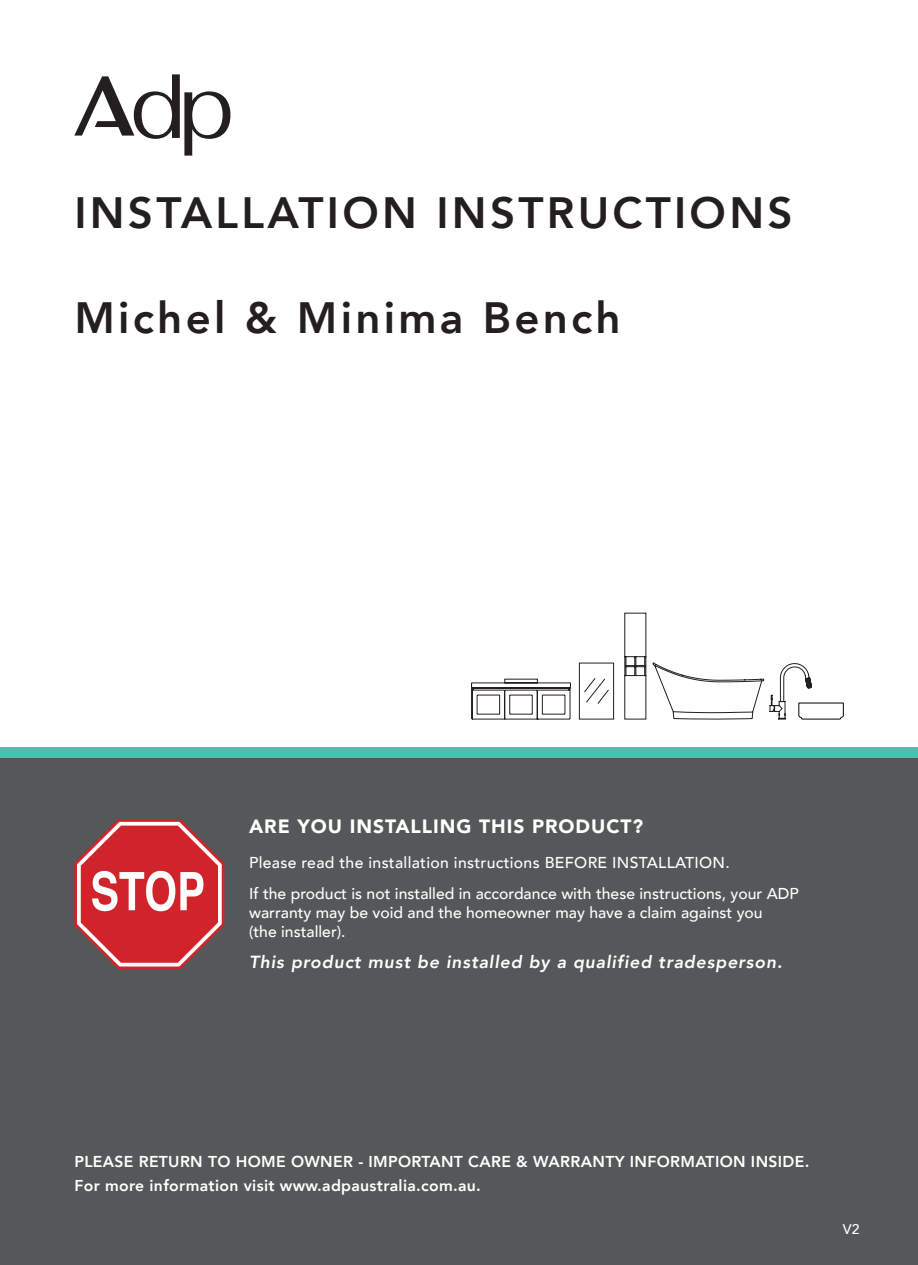
<style>
.page{position:relative;width:918px;height:1265px;background:#fff}
.page>*{position:absolute;margin:0;border:0;box-sizing:border-box;transform-origin:0 0}
.t1{font:800 43.75px "Avenir";letter-spacing:.075em;color:#231f20}
.t2{font:900 19.25px "Avenir";letter-spacing:.05em;color:#fff}
.t3{font:italic 800 17.5px "Avenir";letter-spacing:.05em;color:#fff}
.t4{font:500 15.75px/18.9px "Avenir";color:#fff}
.t5{font:800 15.75px/24.5px "Avenir";letter-spacing:.02em;color:#fff}
.t6{font:500 15.75px "Avenir";letter-spacing:.02em;color:#fff}
.t7{font:500 14px "Avenir";color:#fff}
</style>
<div class="page">
<div style="left:0;top:757px;width:918px;height:508px;background:#545858"></div>
<div style="left:0;top:747px;width:918px;height:10px;background:#4cc0af"></div>
<svg style="left:74px;top:819px;width:151px;height:151px"></svg>
<svg style="left:471px;top:683px;width:100px;height:37px"></svg>
<hr style="left:471px;top:683px;width:99px;height:1px;background:#231f20">
<div style="left:504px;top:679px;width:33px;height:4px;border:1px solid #231f20"></div>
<svg style="left:579px;top:613px;width:265px;height:107px"></svg>
<svg style="left:74px;top:74px;width:156px;height:82px"></svg>
<p class="t1" style="left:74px;top:179px;width:719px">INSTALLATION INSTRUCTIONS</p>
<p class="t1" style="left:74px;top:284px;width:548px">Michel &amp; Minima Bench</p>
<p class="t2" style="left:249px;top:810px;width:396px">ARE YOU INSTALLING THIS PRODUCT?</p>
<p class="t6" style="left:249px;top:849px;width:482px">Please read the installation instructions BEFORE INSTALLATION.</p>
<p class="t4" style="left:249px;top:883px;width:551px">If the product is not installed in accordance with these instructions, your ADP warranty may be void and the homeowner may have a claim against you<br>(the installer).</p>
<p class="t3" style="left:249px;top:951px;width:535px">This product must be installed by a qualified tradesperson.</p>
<p class="t5" style="left:74px;top:1149px;width:736px">PLEASE RETURN TO HOME OWNER - IMPORTANT CARE &amp; WARRANTY INFORMATION INSIDE.<br>For more information visit www.adpaustralia.com.au.</p>
<p class="t7" style="left:843px;top:1217px;width:18px">V2</p>
</div>
